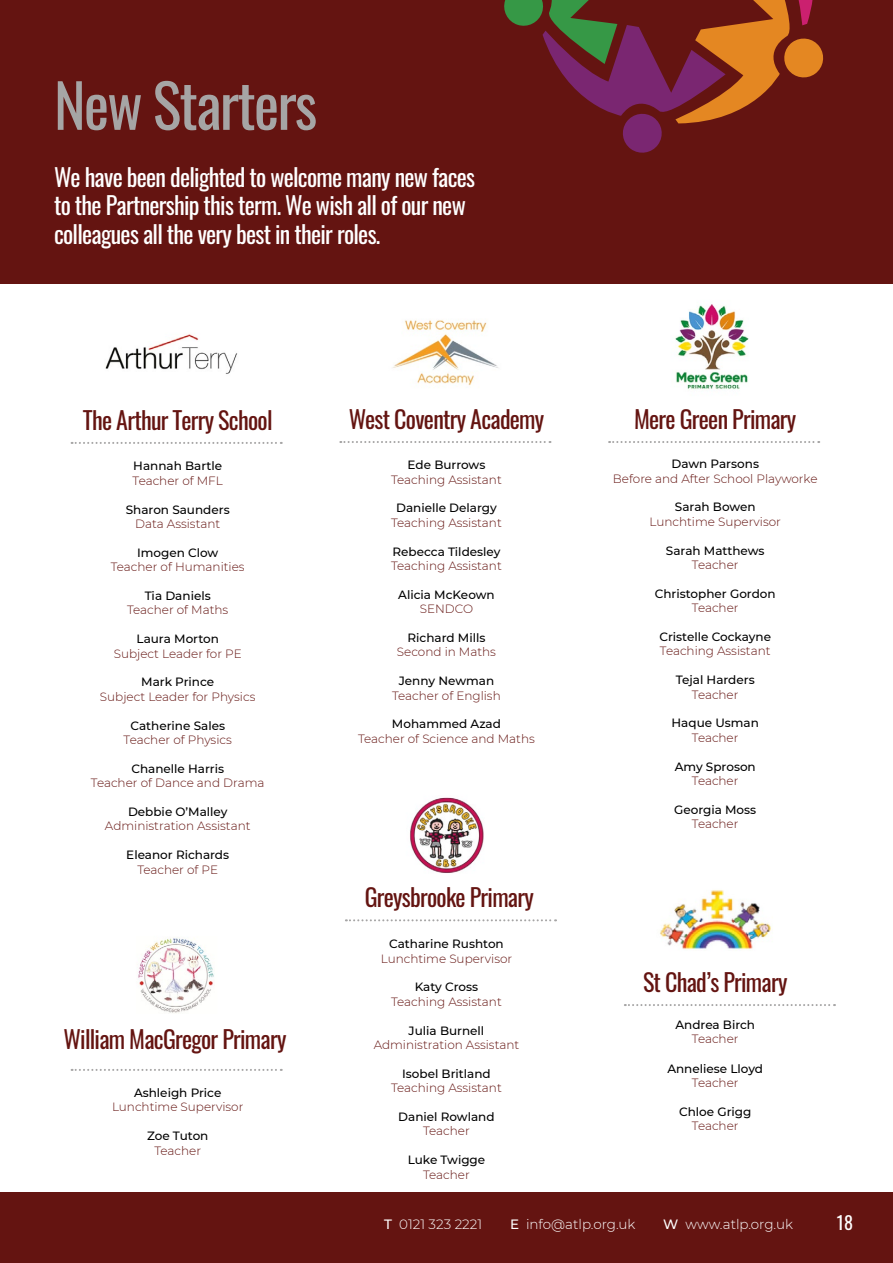
<style>
.page{position:relative;width:893px;height:1263px;background:#fff}
.page>*{position:absolute;margin:0;border:0;box-sizing:border-box;transform-origin:0 0}
.t1{font:60px "Oswald";letter-spacing:-.03em;color:#a6a5a5}
.t2{font:24px/28.5px "Oswald";letter-spacing:-.03em;color:#fff}
.t3{font:24px "Oswald";letter-spacing:-.03em;color:#641411}
.t4{font:18px "Oswald";color:#fff}
.t5{font:300 13.5px "Montserrat";color:#fff}
.t6{font:300 12px "Montserrat";color:#641411}
.t7{font:500 12px "Montserrat";color:#000}
.s1{font-weight:500}
</style>
<div class="page">
<img style="left:660px;top:890px;width:111px;height:60px">
<div style="left:0;top:0;width:893px;height:284px;background:#641411"></div>
<img style="left:105px;top:334px;width:133px;height:40px">
<img style="left:410px;top:797px;width:74px;height:76px">
<img style="left:675px;top:304px;width:74px;height:85px">
<img style="left:138px;top:938px;width:76px;height:75px">
<img style="left:393px;top:320px;width:105px;height:66px">
<svg style="left:72px;top:442px;width:210px;height:2px"></svg>
<svg style="left:340px;top:441px;width:210px;height:2px"></svg>
<svg style="left:609px;top:441px;width:210px;height:2px"></svg>
<svg style="left:72px;top:1069px;width:210px;height:2px"></svg>
<svg style="left:346px;top:919px;width:210px;height:2px"></svg>
<svg style="left:625px;top:1004px;width:210px;height:2px"></svg>
<div style="left:0;top:1193px;width:893px;height:70px;background:#641411"></div>
<svg style="left:504px;top:0;width:320px;height:153px"></svg>
<h1 class="t1" style="left:54px;top:52px;width:265px">New Starters</h1>
<h2 class="t2" style="left:54px;top:160px;width:423px">We have been delighted to welcome many new faces to the Partnership this term. We wish all of our new colleagues all the very best in their roles.</h2>
<h2 class="t3" style="left:83px;top:399px;width:191px">The Arthur Terry School</h2>
<h2 class="t3" style="left:349px;top:398px;width:197px">West Coventry Academy</h2>
<h2 class="t3" style="left:634px;top:398px;width:164px">Mere Green Primary</h2>
<p class="t7" style="left:133px;top:458px;width:90px">Hannah Bartle</p>
<p class="t6" style="left:133px;top:472px;width:92px">Teacher of MFL</p>
<p class="t7" style="left:126px;top:501px;width:105px">Sharon Saunders</p>
<p class="t6" style="left:135px;top:516px;width:87px">Data Assistant</p>
<p class="t7" style="left:137px;top:544px;width:83px">Imogen Clow</p>
<p class="t6" style="left:111px;top:559px;width:135px">Teacher of Humanities</p>
<p class="t7" style="left:145px;top:587px;width:67px">Tia Daniels</p>
<p class="t6" style="left:127px;top:602px;width:103px">Teacher of Maths</p>
<p class="t7" style="left:137px;top:631px;width:84px">Laura Morton</p>
<p class="t6" style="left:114px;top:645px;width:129px">Subject Leader for PE</p>
<p class="t7" style="left:141px;top:674px;width:75px">Mark Prince</p>
<p class="t6" style="left:100px;top:688px;width:157px">Subject Leader for Physics</p>
<p class="t7" style="left:130px;top:717px;width:96px">Catherine Sales</p>
<p class="t6" style="left:124px;top:732px;width:110px">Teacher of Physics</p>
<p class="t7" style="left:131px;top:760px;width:94px">Chanelle Harris</p>
<p class="t6" style="left:91px;top:775px;width:175px">Teacher of Dance and Drama</p>
<p class="t7" style="left:128px;top:803px;width:101px">Debbie O’Malley</p>
<p class="t6" style="left:105px;top:818px;width:147px">Administration Assistant</p>
<p class="t7" style="left:126px;top:847px;width:104px">Eleanor Richards</p>
<p class="t6" style="left:137px;top:861px;width:82px">Teacher of PE</p>
<h2 class="t3" style="left:64px;top:1018px;width:224px">William MacGregor Primary</h2>
<p class="t7" style="left:134px;top:1084px;width:89px">Ashleigh Price</p>
<p class="t6" style="left:112px;top:1099px;width:133px">Lunchtime Supervisor</p>
<p class="t7" style="left:147px;top:1127px;width:63px">Zoe Tuton</p>
<p class="t6" style="left:154px;top:1142px;width:48px">Teacher</p>
<p class="t7" style="left:408px;top:456px;width:79px">Ede Burrows</p>
<p class="t6" style="left:391px;top:471px;width:112px">Teaching Assistant</p>
<p class="t7" style="left:396px;top:500px;width:102px">Danielle Delargy</p>
<p class="t6" style="left:391px;top:514px;width:112px">Teaching Assistant</p>
<p class="t7" style="left:392px;top:543px;width:110px">Rebecca Tildesley</p>
<p class="t6" style="left:391px;top:558px;width:112px">Teaching Assistant</p>
<p class="t7" style="left:398px;top:586px;width:98px">Alicia McKeown</p>
<p class="t6" style="left:420px;top:601px;width:55px">SENDCO</p>
<p class="t7" style="left:408px;top:629px;width:79px">Richard Mills</p>
<p class="t6" style="left:397px;top:644px;width:101px">Second in Maths</p>
<p class="t7" style="left:399px;top:672px;width:97px">Jenny Newman</p>
<p class="t6" style="left:392px;top:687px;width:110px">Teacher of English</p>
<p class="t7" style="left:392px;top:716px;width:110px">Mohammed Azad</p>
<p class="t6" style="left:358px;top:730px;width:178px">Teacher of Science and Maths</p>
<h2 class="t3" style="left:365px;top:876px;width:171px">Greysbrooke Primary</h2>
<p class="t7" style="left:389px;top:935px;width:116px">Catharine Rushton</p>
<p class="t6" style="left:381px;top:950px;width:133px">Lunchtime Supervisor</p>
<p class="t7" style="left:415px;top:979px;width:65px">Katy Cross</p>
<p class="t6" style="left:391px;top:993px;width:112px">Teaching Assistant</p>
<p class="t7" style="left:409px;top:1022px;width:77px">Julia Burnell</p>
<p class="t6" style="left:374px;top:1037px;width:147px">Administration Assistant</p>
<p class="t7" style="left:402px;top:1065px;width:90px">Isobel Britland</p>
<p class="t6" style="left:391px;top:1080px;width:112px">Teaching Assistant</p>
<p class="t7" style="left:398px;top:1108px;width:98px">Daniel Rowland</p>
<p class="t6" style="left:423px;top:1123px;width:48px">Teacher</p>
<p class="t7" style="left:408px;top:1151px;width:79px">Luke Twigge</p>
<p class="t6" style="left:423px;top:1166px;width:48px">Teacher</p>
<p class="t7" style="left:671px;top:455px;width:89px">Dawn Parsons</p>
<p class="t6" style="left:613px;top:470px;width:206px">Before and After School Playworke</p>
<p class="t7" style="left:675px;top:499px;width:82px">Sarah Bowen</p>
<p class="t6" style="left:649px;top:513px;width:133px">Lunchtime Supervisor</p>
<p class="t7" style="left:666px;top:542px;width:100px">Sarah Matthews</p>
<p class="t6" style="left:692px;top:556px;width:48px">Teacher</p>
<p class="t7" style="left:655px;top:585px;width:122px">Christopher Gordon</p>
<p class="t6" style="left:692px;top:600px;width:48px">Teacher</p>
<p class="t7" style="left:659px;top:628px;width:113px">Cristelle Cockayne</p>
<p class="t6" style="left:660px;top:643px;width:112px">Teaching Assistant</p>
<p class="t7" style="left:676px;top:671px;width:81px">Tejal Harders</p>
<p class="t6" style="left:692px;top:686px;width:48px">Teacher</p>
<p class="t7" style="left:671px;top:715px;width:89px">Haque Usman</p>
<p class="t6" style="left:692px;top:729px;width:48px">Teacher</p>
<p class="t7" style="left:675px;top:758px;width:83px">Amy Sproson</p>
<p class="t6" style="left:692px;top:772px;width:48px">Teacher</p>
<p class="t7" style="left:674px;top:801px;width:84px">Georgia Moss</p>
<p class="t6" style="left:692px;top:816px;width:48px">Teacher</p>
<h2 class="t3" style="left:643px;top:961px;width:146px">St Chad’s Primary</h2>
<p class="t7" style="left:675px;top:1016px;width:81px">Andrea Birch</p>
<p class="t6" style="left:692px;top:1031px;width:48px">Teacher</p>
<p class="t7" style="left:667px;top:1060px;width:97px">Anneliese Lloyd</p>
<p class="t6" style="left:692px;top:1075px;width:48px">Teacher</p>
<p class="t7" style="left:679px;top:1103px;width:74px">Chloe Grigg</p>
<p class="t6" style="left:692px;top:1118px;width:48px">Teacher</p>
<p class="t5" style="left:384px;top:1215px;width:99px"><span class="s1">T</span> 0121 323 2221</p>
<p class="t5" style="left:510px;top:1215px;width:127px"><span class="s1">E</span> info@atlp.org.uk</p>
<p class="t5" style="left:663px;top:1215px;width:131px"><span class="s1">W</span> www.atlp.org.uk</p>
<h3 class="t4" style="left:837px;top:1207px;width:18px">18</h3>
</div>
